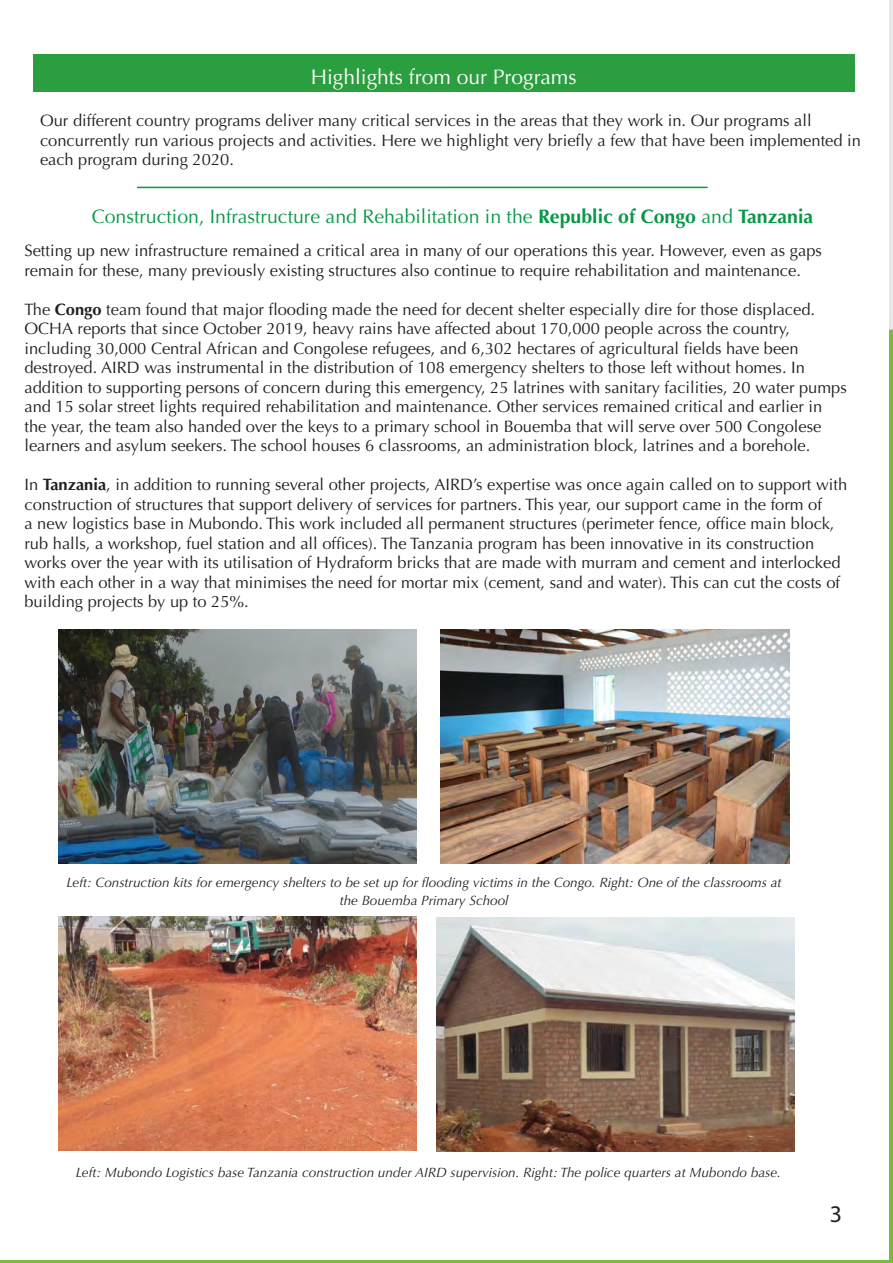
<style>
.page{position:relative;width:893px;height:1263px;background:#fff}
.page>*{position:absolute;margin:0;border:0;box-sizing:border-box;transform-origin:0 0}
.t1{font:24px "Myriad Pro";color:#231f20}
.t2{font:21px "Optima";color:#fff}
.t3{font:19.5px "Optima";color:#069848}
.t4{font:16.5px/19.5px "Optima";color:#231f20}
.t5{font:italic 13.5px/18px "Optima";color:#231f20;text-align:center}
.s1{font-weight:700}
</style>
<div class="page">
<img style="left:59px;top:629px;width:357px;height:234px">
<img style="left:441px;top:629px;width:349px;height:234px">
<hr style="left:137px;top:187px;width:571px;height:1px;background:#069848">
<div style="left:33px;top:54px;width:821px;height:38px;background:#2b9e3f"></div>
<img style="left:59px;top:917px;width:357px;height:234px">
<img style="left:436px;top:918px;width:358px;height:234px">
<p class="t2" style="left:311px;top:65px;width:267px">Highlights from our Programs</p>
<p class="t4" style="left:40px;top:111px;width:822px">Our different country programs deliver many critical services in the areas that they work in. Our programs all concurrently run various projects and activities. Here we highlight very briefly a few that have been implemented in each program during 2020.</p>
<p class="t3" style="left:92px;top:205px;width:723px">Construction, Infrastructure and Rehabilitation in the <span class="s1">Republic of Congo</span> and <span class="s1">Tanzania</span></p>
<p class="t4" style="left:24px;top:241px;width:799px">Setting up new infrastructure remained a critical area in many of our operations this year. However, even as gaps remain for these, many previously existing structures also continue to require rehabilitation and maintenance.</p>
<p class="t4" style="left:24px;top:300px;width:824px">The <span class="s1">Congo</span> team found that major flooding made the need for decent shelter especially dire for those displaced.<br>OCHA reports that since October 2019, heavy rains have affected about 170,000 people across the country, including 30,000 Central African and Congolese refugees, and 6,302 hectares of agricultural fields have been destroyed. AIRD was instrumental in the distribution of 108 emergency shelters to those left without homes. In addition to supporting persons of concern during this emergency, 25 latrines with sanitary facilities, 20 water pumps and 15 solar street lights required rehabilitation and maintenance. Other services remained critical and earlier in the year, the team also handed over the keys to a primary school in Bouemba that will serve over 500 Congolese learners and asylum seekers. The school houses 6 classrooms, an administration block, latrines and a borehole.</p>
<p class="t4" style="left:24px;top:475px;width:824px">In <span class="s1">Tanzania</span>, in addition to running several other projects, AIRD’s expertise was once again called on to support with construction of structures that support delivery of services for partners. This year, our support came in the form of<br>a new logistics base in Mubondo. This work included all permanent structures (perimeter fence, office main block, rub halls, a workshop, fuel station and all offices). The Tanzania program has been innovative in its construction works over the year with its utilisation of Hydraform bricks that are made with murram and cement and interlocked with each other in a way that minimises the need for mortar mix (cement, sand and water). This can cut the costs of building projects by up to 25%.</p>
<p class="t5" style="left:67px;top:874px;width:716px">Left: Construction kits for emergency shelters to be set up for flooding victims in the Congo. Right: One of the classrooms at the Bouemba Primary School</p>
<p class="t5" style="left:76px;top:1163px;width:706px">Left: Mubondo Logistics base Tanzania construction under AIRD supervision. Right: The police quarters at Mubondo base.</p>
<p class="t1" style="left:830px;top:1199px;width:14px">3</p>
</div>
